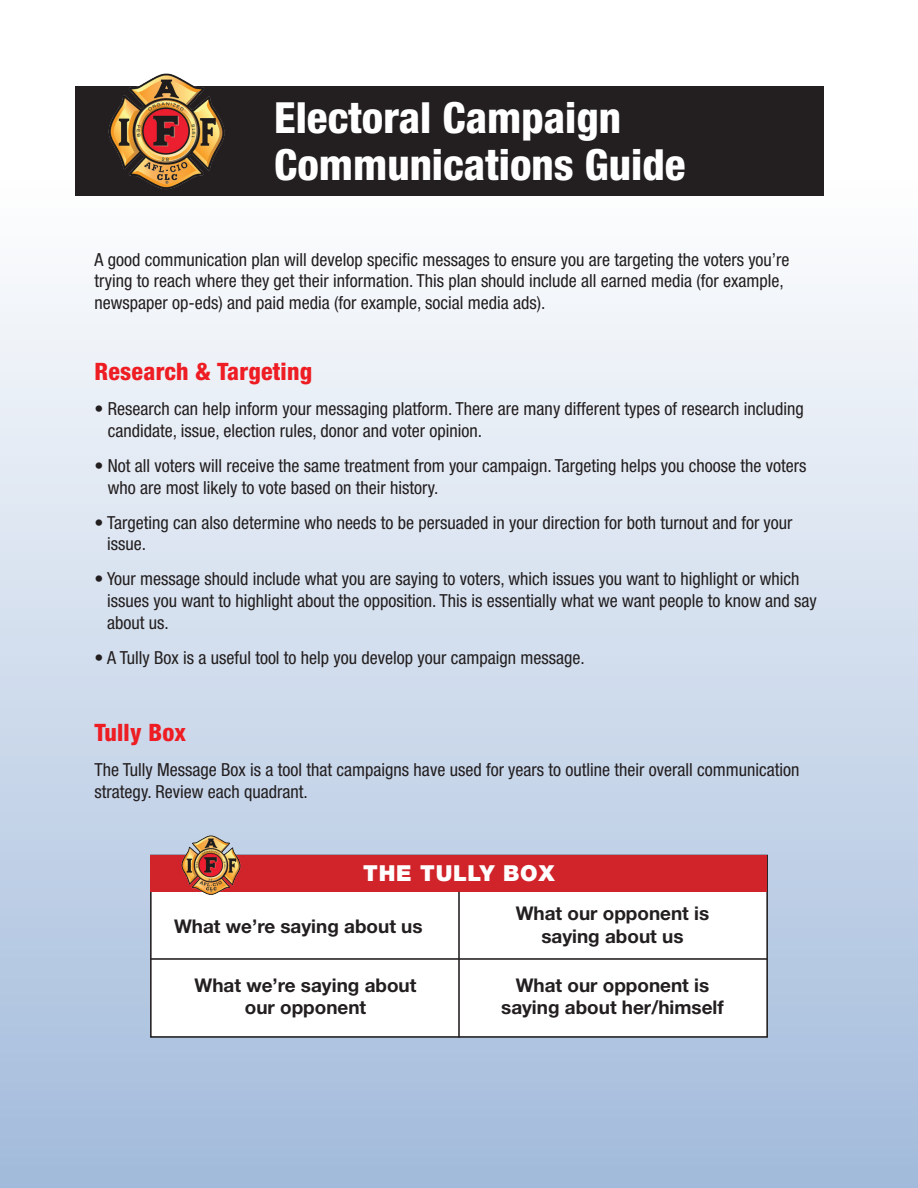
<style>
.page{position:relative;width:918px;height:1188px;background:#fff}
.page>*{position:absolute;margin:0;border:0;box-sizing:border-box;transform-origin:0 0}
.t1{font:800 condensed 43.05px/47.1px "Helvetica Neue LT Std";color:#fff}
.t2{font:800 condensed 24px "Helvetica Neue LT Std";letter-spacing:.01em;color:#ee1d23}
.t3{font:900 22.05px "Helvetica Neue LT Std";letter-spacing:.03em;color:#fff}
.t4{font:700 18.9px/22.6px "Helvetica Neue LT Std";color:#231f20;text-align:center}
.t5{font:condensed 18px/21.6px "Helvetica Neue LT Std";color:#231f20}
</style>
<div class="page">
<div style="left:0;top:175px;width:918px;height:1013px;background:linear-gradient(to bottom,#fefefe,#a2badb)"></div>
<div style="left:75px;top:86px;width:749px;height:110px;background:#231f20"></div>
<img style="left:108px;top:73px;width:117px;height:117px">
<div style="left:151px;top:856px;width:616px;height:181px;background:#fff"></div>
<div style="left:150px;top:855px;width:618px;height:183px;border:2px solid #231f20"></div>
<div style="left:151px;top:856px;width:616px;height:36px;background:#d1232a"></div>
<img style="left:175px;top:834px;width:71px;height:61px">
<hr style="left:151px;top:958px;width:616px;height:2px;background:#231f20">
<hr style="left:458px;top:892px;width:2px;height:146px;background:#231f20">
<h1 class="t1" style="left:274px;top:93px;width:413px">Electoral Campaign<br>Communications Guide</h1>
<p class="t5" style="left:94px;top:249px;width:697px">A good communication plan will develop specific messages to ensure you are targeting the voters you’re trying to reach where they get their information. This plan should include all earned media (for example, newspaper op-eds) and paid media (for example, social media ads).</p>
<h2 class="t2" style="left:94px;top:357px;width:219px">Research &amp; Targeting</h2>
<p class="t5" style="left:108px;top:398px;width:697px;text-indent:-13px">• Research can help inform your messaging platform. There are many different types of research including candidate, issue, election rules, donor and voter opinion.</p>
<p class="t5" style="left:108px;top:455px;width:700px;text-indent:-13px">• Not all voters will receive the same treatment from your campaign. Targeting helps you choose the voters who are most likely to vote based on their history.</p>
<p class="t5" style="left:107px;top:511px;width:687px;text-indent:-13px">• Targeting can also determine who needs to be persuaded in your direction for both turnout and for your issue.</p>
<p class="t5" style="left:107px;top:568px;width:711px;text-indent:-13px">• Your message should include what you are saying to voters, which issues you want to highlight or which issues you want to highlight about the opposition. This is essentially what we want people to know and say about us.</p>
<p class="t5" style="left:94px;top:646px;width:492px">• A Tully Box is a useful tool to help you develop your campaign message.</p>
<h2 class="t2" style="left:94px;top:718px;width:93px">Tully Box</h2>
<p class="t5" style="left:94px;top:759px;width:707px">The Tully Message Box is a tool that campaigns have used for years to outline their overall communication strategy. Review each quadrant.</p>
<p class="t3" style="left:363px;top:860px;width:193px">THE TULLY BOX</p>
<p class="t4" style="left:174px;top:915px;width:250px">What we’re saying about us</p>
<p class="t4" style="left:516px;top:902px;width:195px">What our opponent is saying about us</p>
<p class="t4" style="left:501px;top:973px;width:224px">What our opponent is saying about her/himself</p>
<p class="t4" style="left:195px;top:973px;width:223px">What we’re saying about our opponent</p>
</div>
